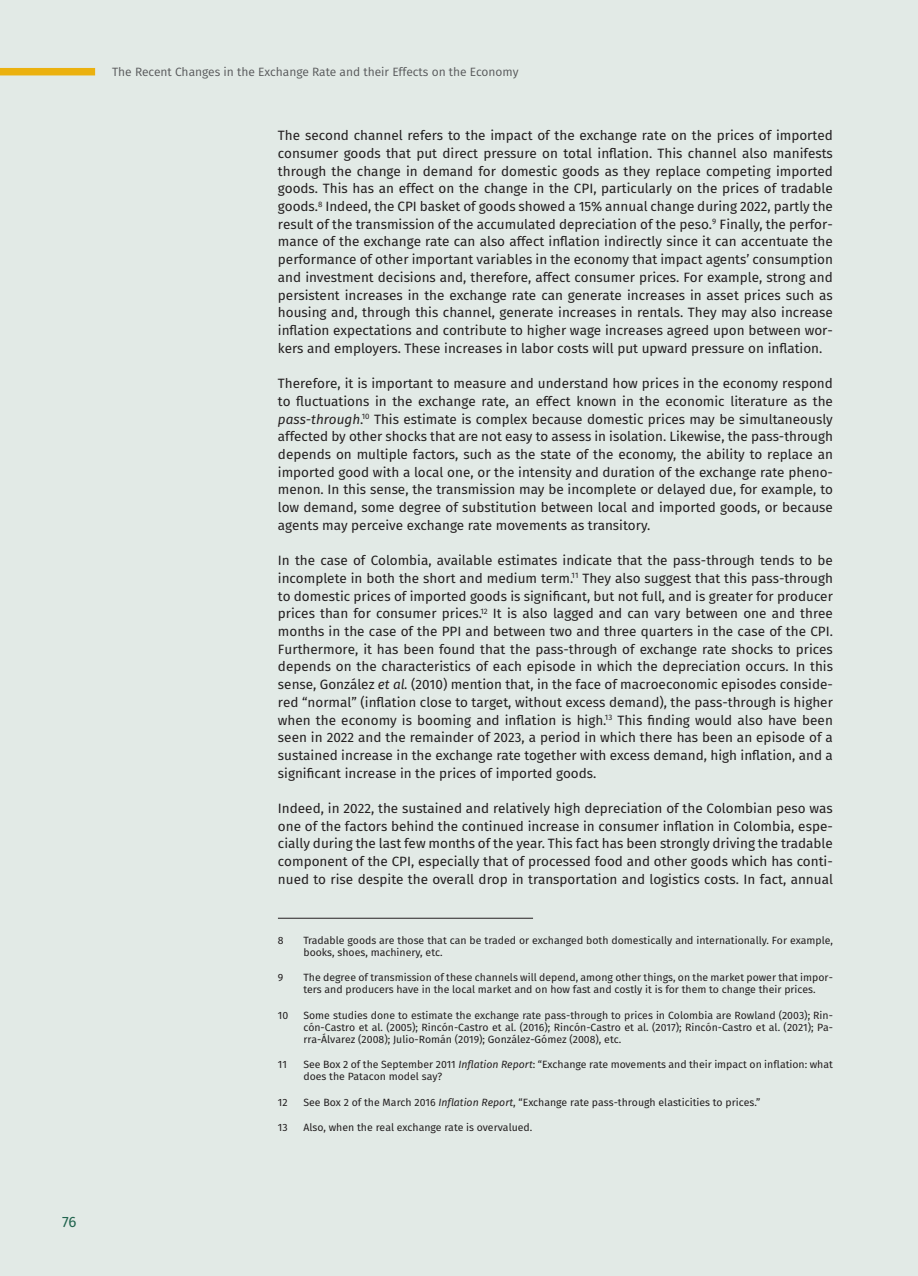
<style>
.page{position:relative;width:918px;height:1276px;background:#e2eae6}
.page>*{position:absolute;margin:0;border:0;box-sizing:border-box;transform-origin:0 0}
.t1{font:15px "Fira Sans";color:#22654f}
.t2{font:13.5px/17.7px "Fira Sans";color:#231f20;text-align:justify}
.t3{font:12px "Fira Sans";color:#57585a}
.t4{font:10.5px/12px "Fira Sans";color:#231f20}
.s1{font-style:italic}
</style>
<div class="page">
<hr style="left:278px;top:918px;width:255px;height:1px;background:#231f20">
<div style="left:0;top:68px;width:95px;height:7px;background:#ebb10f"></div>
<p class="t1" style="left:62px;top:1210px;width:16px">76</p>
<p class="t3" style="left:112px;top:63px;width:408px">The Recent Changes in the Exchange Rate and their Effects on the Economy</p>
<p class="t2" style="left:278px;top:126px;width:557px">The second channel refers to the impact of the exchange rate on the prices of imported consumer goods that put direct pressure on total inflation. This channel also manifests through the change in demand for domestic goods as they replace competing imported goods. This has an effect on the change in the CPI, particularly on the prices of tradable goods.<sup>8</sup> Indeed, the CPI basket of goods showed a 15% annual change during 2022, partly the result of the transmission of the accumulated depreciation of the peso.<sup>9</sup> Finally, the perfor&shy;mance of the exchange rate can also affect inflation indirectly since it can accentuate the performance of other important variables in the economy that impact agents’ consumption and investment decisions and, therefore, affect consumer prices. For example, strong and persistent increases in the exchange rate can generate increases in asset prices such as housing and, through this channel, generate increases in rentals. They may also increase inflation expectations and contribute to higher wage increases agreed upon between wor&shy;kers and employers. These increases in labor costs will put upward pressure on inflation.</p>
<p class="t2" style="left:278px;top:374px;width:557px">Therefore, it is important to measure and understand how prices in the economy respond to fluctuations in the exchange rate, an effect known in the economic literature as the <span class="s1">pass-through</span>.<sup>10</sup> This estimate is complex because domestic prices may be simultaneously affected by other shocks that are not easy to assess in isolation. Likewise, the pass-through depends on multiple factors, such as the state of the economy, the ability to replace an imported good with a local one, or the intensity and duration of the exchange rate pheno&shy;menon. In this sense, the transmission may be incomplete or delayed due, for example, to low demand, some degree of substitution between local and imported goods, or because agents may perceive exchange rate movements as transitory.</p>
<p class="t2" style="left:278px;top:551px;width:557px">In the case of Colombia, available estimates indicate that the pass-through tends to be incomplete in both the short and medium term.<sup>11</sup> They also suggest that this pass-through to domestic prices of imported goods is significant, but not full, and is greater for producer prices than for consumer prices.<sup>12</sup> It is also lagged and can vary between one and three months in the case of the PPI and between two and three quarters in the case of the CPI.<br>Furthermore, it has been found that the pass-through of exchange rate shocks to prices depends on the characteristics of each episode in which the depreciation occurs. In this sense, González <span class="s1">et al.</span> (2010) mention that, in the face of macroeconomic episodes conside&shy;red “normal” (inflation close to target, without excess demand), the pass-through is higher when the economy is booming and inflation is high.<sup>13</sup> This finding would also have been seen in 2022 and the remainder of 2023, a period in which there has been an episode of a sustained increase in the exchange rate together with excess demand, high inflation, and a significant increase in the prices of imported goods.</p>
<p class="t2" style="left:278px;top:799px;width:557px">Indeed, in 2022, the sustained and relatively high depreciation of the Colombian peso was one of the factors behind the continued increase in consumer inflation in Colombia, espe&shy;cially during the last few months of the year. This fact has been strongly driving the tradable component of the CPI, especially that of processed food and other goods which has conti&shy;nued to rise despite the overall drop in transportation and logistics costs. In fact, annual</p>
<p class="t4" style="left:278px;top:934px;width:7px">8</p>
<p class="t4" style="left:303px;top:934px;width:531px">Tradable goods are those that can be traded or exchanged both domestically and internationally. For example, books, shoes, machinery, etc.</p>
<p class="t4" style="left:278px;top:971px;width:7px">9</p>
<p class="t4" style="left:303px;top:971px;width:531px">The degree of transmission of these channels will depend, among other things, on the market power that impor&shy;ters and producers have in the local market and on how fast and costly it is for them to change their prices.</p>
<p class="t4" style="left:278px;top:1009px;width:12px">10</p>
<p class="t4" style="left:303px;top:1009px;width:531px;text-align:justify">Some studies done to estimate the exchange rate pass-through to prices in Colombia are Rowland (2003); Rin&shy;cón-Castro et al. (2005); Rincón-Castro et al. (2016); Rincón-Castro et al. (2017); Rincón-Castro et al. (2021); Pa&shy;rra-Álvarez (2008); Julio-Román (2019); González-Gómez (2008), etc.</p>
<p class="t4" style="left:278px;top:1058px;width:11px">11</p>
<p class="t4" style="left:303px;top:1058px;width:531px">See Box 2 of the September 2011 <span class="s1">Inflation Report</span>: “Exchange rate movements and their impact on inflation: what does the Patacon model say?</p>
<p class="t4" style="left:278px;top:1096px;width:11px">12</p>
<p class="t4" style="left:303px;top:1096px;width:458px">See Box 2 of the March 2016 <span class="s1">Inflation Report</span>, “Exchange rate pass-through elasticities to prices.”</p>
<p class="t4" style="left:278px;top:1121px;width:11px">13</p>
<p class="t4" style="left:303px;top:1121px;width:231px">Also, when the real exchange rate is overvalued.</p>
</div>
